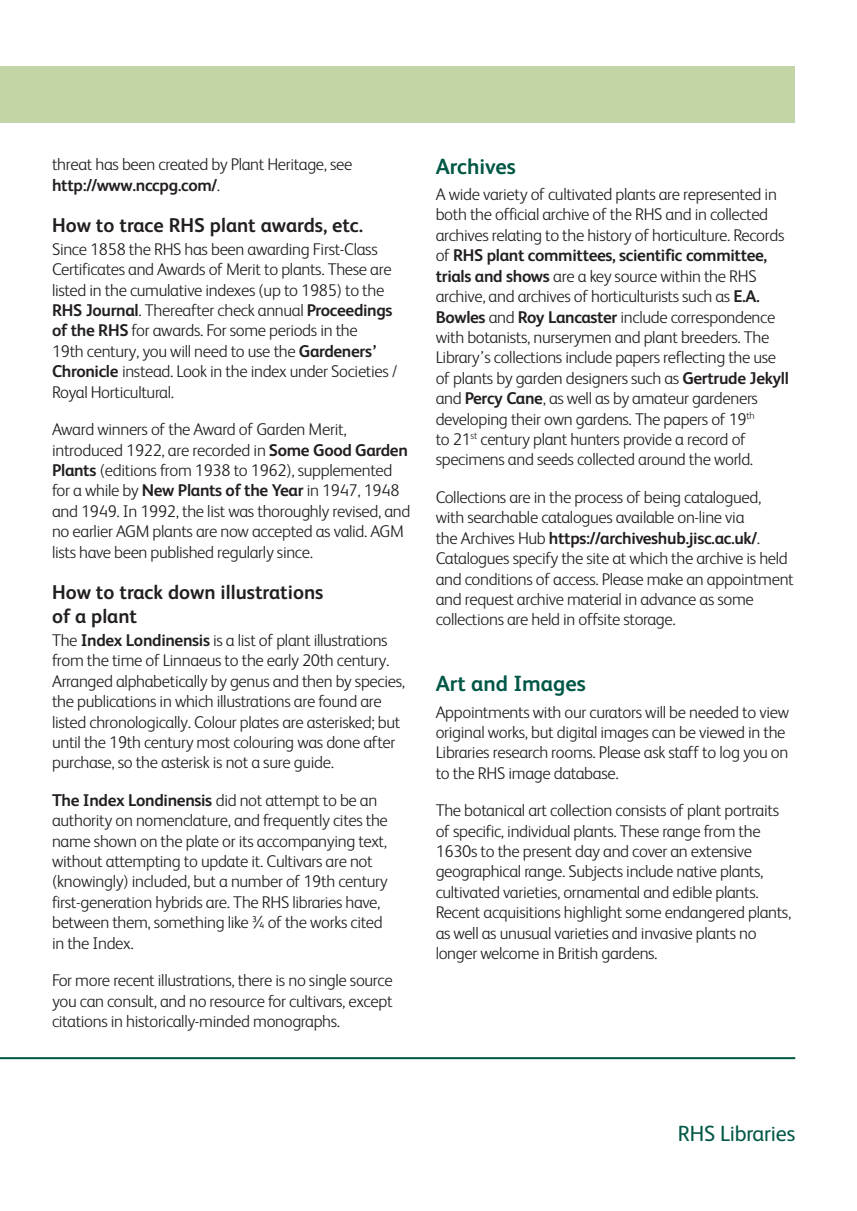
<style>
.page{position:relative;width:857px;height:1211px;background:#fff}
.page>*{position:absolute;margin:0;border:0;box-sizing:border-box;transform-origin:0 0}
.t1{font:700 22px "FS Albert";color:#005746}
.t2{font:22px "FS Albert";letter-spacing:-.01em;color:#005746}
.t3{font:700 20px/24px "FS Albert";color:#231f20}
.t4{font:300 17px/20.4px "FS Albert";letter-spacing:-.02em;color:#231f20}
.s1{font-weight:700}
</style>
<div class="page">
<hr style="left:0;top:1056px;width:795px;height:2px;background:#005746">
<div style="left:0;top:66px;width:795px;height:57px;background:#c3d5a6"></div>
<p class="t4" style="left:52px;top:154px;width:302px">threat has been created by Plant Heritage, see <span class="s1">http://www.nccpg.com/</span>.</p>
<p class="t3" style="left:52px;top:212px;width:313px">How to trace RHS plant awards, etc.</p>
<p class="t4" style="left:52px;top:239px;width:347px">Since 1858 the RHS has been awarding First-Class Certificates and Awards of Merit to plants. These are listed in the cumulative indexes (up to 1985) to the <span class="s1">RHS Journal</span>. Thereafter check annual <span class="s1">Proceedings of the RHS</span> for awards. For some periods in the<br>19th century, you will need to use the <span class="s1">Gardeners’ Chronicle</span> instead. Look in the index under Societies / Royal Horticultural.</p>
<p class="t4" style="left:52px;top:419px;width:360px">Award winners of the Award of Garden Merit, introduced 1922, are recorded in <span class="s1">Some Good Garden Plants</span> (editions from 1938 to 1962), supplemented for a while by <span class="s1">New Plants of the Year</span> in 1947, 1948 and 1949. In 1992, the list was thoroughly revised, and no earlier AGM plants are now accepted as valid. AGM lists have been published regularly since.</p>
<p class="t3" style="left:52px;top:579px;width:273px">How to track down illustrations of a plant</p>
<p class="t4" style="left:52px;top:629px;width:354px">The <span class="s1">Index Londinensis</span> is a list of plant illustrations from the time of Linnaeus to the early 20th century.<br>Arranged alphabetically by genus and then by species, the publications in which illustrations are found are listed chronologically. Colour plates are asterisked; but until the 19th century most colouring was done after purchase, so the asterisk is not a sure guide.</p>
<p class="t4" style="left:52px;top:789px;width:337px"><span class="s1">The Index Londinensis</span> did not attempt to be an authority on nomenclature, and frequently cites the name shown on the plate or its accompanying text, without attempting to update it. Cultivars are not (knowingly) included, but a number of 19th century first-generation hybrids are. The RHS libraries have, between them, something like ¾ of the works cited in the Index.</p>
<p class="t4" style="left:52px;top:969px;width:342px;text-align:justify">For more recent illustrations, there is no single source you can consult, and no resource for cultivars, except citations in historically-minded monographs.</p>
<p class="t1" style="left:435px;top:154px;width:81px">Archives</p>
<p class="t4" style="left:435px;top:184px;width:355px">A wide variety of cultivated plants are represented in both the official archive of the RHS and in collected archives relating to the history of horticulture. Records of <span class="s1">RHS plant committees, scientific committee, trials and shows</span> are a key source within the RHS archive, and archives of horticulturists such as <span class="s1">E.A.<br>Bowles</span> and <span class="s1">Roy Lancaster</span> include correspondence with botanists, nurserymen and plant breeders. The Library’s collections include papers reflecting the use of plants by garden designers such as <span class="s1">Gertrude Jekyll </span>and <span class="s1">Percy Cane</span>, as well as by amateur gardeners developing their own gardens. The papers of 19<sup>th<br></sup>to 21<sup>st</sup> century plant hunters provide a record of specimens and seeds collected around the world.</p>
<p class="t4" style="left:435px;top:486px;width:359px">Collections are in the process of being catalogued, with searchable catalogues available on-line via<br>the Archives Hub <span class="s1">https://archiveshub.jisc.ac.uk/</span>.<br>Catalogues specify the site at which the archive is held and conditions of access. Please make an appointment and request archive material in advance as some collections are held in offsite storage.</p>
<p class="t1" style="left:435px;top:671px;width:152px">Art and Images</p>
<p class="t4" style="left:435px;top:701px;width:355px">Appointments with our curators will be needed to view original works, but digital images can be viewed in the Libraries research rooms. Please ask staff to log you on to the RHS image database.</p>
<p class="t4" style="left:435px;top:800px;width:357px">The botanical art collection consists of plant portraits of specific, individual plants. These range from the 1630s to the present day and cover an extensive geographical range. Subjects include native plants, cultivated varieties, ornamental and edible plants.<br>Recent acquisitions highlight some endangered plants, as well as unusual varieties and invasive plants no longer welcome in British gardens.</p>
<p class="t2" style="left:677px;top:1120px;width:119px">RHS Libraries</p>
</div>
